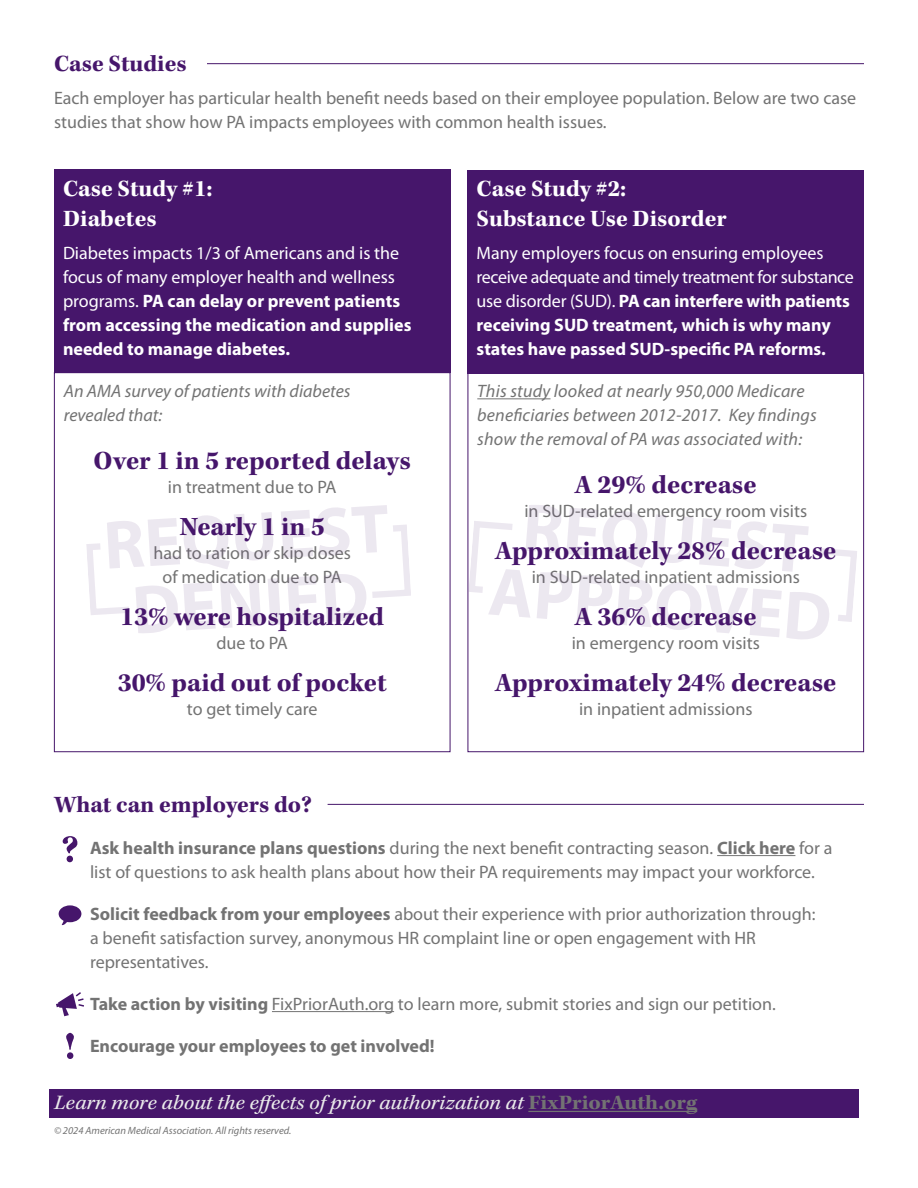
<style>
.page{position:relative;width:918px;height:1188px;background:#fff}
.page>*{position:absolute;margin:0;border:0;box-sizing:border-box;transform-origin:0 0}
.t1{font:700 69px/66.4px "Myriad Pro";color:#46166b;text-align:center}
.t2{font:700 27px "Kepler Std";color:#46166b}
.t3{font:700 24px/30px "Kepler Std";color:#fff}
.t4{font:700 24px "Kepler Std";color:#46166b}
.t5{font:italic 21px "Kepler Std";color:#eaeaea;scale:1.06 1}
.t6{font:18px/24px "Myriad Pro";color:#737373}
.t7{font:700 18px/24px "Myriad Pro";color:#fff}
.t8{font:italic 18px/24px "Myriad Pro";letter-spacing:.01em;color:#737373}
.t9{font:700 18px "Myriad Pro";color:#737373}
.t10{font:italic 10.5px "Myriad Pro";color:#737373}
.s1{font-weight:400}
.s2{font-weight:700}
.s3{font-weight:700;font-style:normal;color:#737373}
</style>
<div class="page">
<div style="left:50px;top:1089px;width:810px;height:29px;background:#46166b"></div>
<hr style="left:528px;top:1111px;width:169px;height:1px;background:#737373">
<div style="left:54px;top:170px;width:396px;height:203px;background:#46166b"></div>
<div style="left:468px;top:170px;width:396px;height:204px;background:#46166b"></div>
<div style="left:54px;top:372px;width:396px;height:380px;border:1px solid #46166b"></div>
<hr style="left:477px;top:398px;width:74px;height:1px;background:#737373">
<hr style="left:207px;top:63px;width:657px;height:1px;background:#46166b">
<svg style="left:86px;top:543px;width:43px;height:72px"></svg>
<svg style="left:372px;top:525px;width:39px;height:73px"></svg>
<svg style="left:467px;top:517px;width:46px;height:80px"></svg>
<svg style="left:818px;top:548px;width:39px;height:74px"></svg>
<hr style="left:717px;top:855px;width:78px;height:1px;background:#737373">
<hr style="left:272px;top:1011px;width:122px;height:1px;background:#737373">
<hr style="left:328px;top:804px;width:536px;height:1px;background:#46166b">
<svg style="left:63px;top:836px;width:14px;height:26px"></svg>
<div style="left:59px;top:905px;width:22px;height:17px;background:#46166b;border-radius:50%"></div>
<svg style="left:62px;top:920px;width:6px;height:6px"></svg>
<svg style="left:56px;top:992px;width:28px;height:24px"></svg>
<svg style="left:66px;top:1033px;width:8px;height:26px"></svg>
<h2 class="t4" style="left:54px;top:50px;width:134px">Case Studies</h2>
<p class="t6" style="left:54px;top:85px;width:804px">Each employer has particular health benefit needs based on their employee population. Below are two case studies that show how PA impacts employees with common health issues.</p>
<h2 class="t3" style="left:63px;top:174px;width:151px">Case Study #1:<br>Diabetes</h2>
<p class="t7" style="left:63px;top:240px;width:350px"><span class="s1">Diabetes impacts 1/3 of Americans and is the focus of many employer health and wellness programs.</span> PA can delay or prevent patients from accessing the medication and supplies needed to manage diabetes.</p>
<h2 class="t3" style="left:477px;top:174px;width:252px">Case Study #2:<br>Substance Use Disorder</h2>
<p class="t7" style="left:477px;top:240px;width:379px"><span class="s1">Many employers focus on ensuring employees receive adequate and timely treatment for substance use disorder (SUD).</span> PA can interfere with patients receiving SUD treatment, which is why many states have passed SUD-specific PA reforms.</p>
<p class="t8" style="left:64px;top:379px;width:288px">An AMA survey of patients with diabetes revealed that:</p>
<p class="t2" style="left:94px;top:445px;width:319px">Over 1 in 5 reported delays</p>
<p class="t6" style="left:168px;top:475px;width:170px">in treatment due to PA</p>
<p class="t2" style="left:180px;top:511px;width:147px">Nearly 1 in 5</p>
<p class="t6" style="left:153px;top:541px;width:199px;text-align:center">had to ration or skip doses of medication due to PA</p>
<p class="t2" style="left:120px;top:601px;width:266px">13% were hospitalized</p>
<p class="t6" style="left:216px;top:631px;width:73px">due to PA</p>
<p class="t2" style="left:118px;top:667px;width:271px">30% paid out of pocket</p>
<p class="t6" style="left:187px;top:697px;width:132px">to get timely care</p>
<p class="t8" style="left:477px;top:379px;width:341px">This study looked at nearly 950,000 Medicare beneficiaries between 2012-2017. Key findings show the removal of PA was associated with:</p>
<p class="t2" style="left:575px;top:469px;width:183px">A 29% decrease</p>
<p class="t6" style="left:524px;top:499px;width:284px">in SUD-related emergency room visits</p>
<p class="t2" style="left:495px;top:535px;width:343px">Approximately 28% decrease</p>
<p class="t6" style="left:532px;top:565px;width:270px">in SUD-related inpatient admissions</p>
<p class="t2" style="left:575px;top:601px;width:183px">A 36% decrease</p>
<p class="t6" style="left:572px;top:631px;width:190px">in emergency room visits</p>
<p class="t2" style="left:495px;top:667px;width:343px">Approximately 24% decrease</p>
<p class="t6" style="left:579px;top:697px;width:175px">in inpatient admissions</p>
<h1 class="t1" style="left:101px;top:511px;width:288px;rotate:-4deg">REQUEST<br>DENIED</h1>
<h1 class="t1" style="left:498px;top:488px;width:345px;rotate:5deg">REQUEST<br>APPROVED</h1>
<h2 class="t4" style="left:54px;top:791px;width:260px">What can employers do?</h2>
<p class="t6" style="left:90px;top:835px;width:744px"><span class="s2">Ask health insurance plans questions</span> during the next benefit contracting season. <span class="s2">Click here</span> for a list of questions to ask health plans about how their PA requirements may impact your workforce.</p>
<p class="t6" style="left:90px;top:901px;width:727px"><span class="s2">Solicit feedback from your employees</span> about their experience with prior authorization through: a benefit satisfaction survey, anonymous HR complaint line or open engagement with HR representatives.</p>
<p class="t6" style="left:90px;top:991px;width:687px"><span class="s2">Take action by visiting</span> FixPriorAuth.org to learn more, submit stories and sign our petition.</p>
<p class="t9" style="left:90px;top:1034px;width:346px">Encourage your employees to get involved!</p>
<p class="t5" style="left:54px;top:1090px;width:608px">Learn more about the effects of prior authorization at <span class="s3">FixPriorAuth.org</span></p>
<p class="t10" style="left:54px;top:1124px;width:239px">© 2024 American Medical Association. All rights reserved.</p>
</div>
